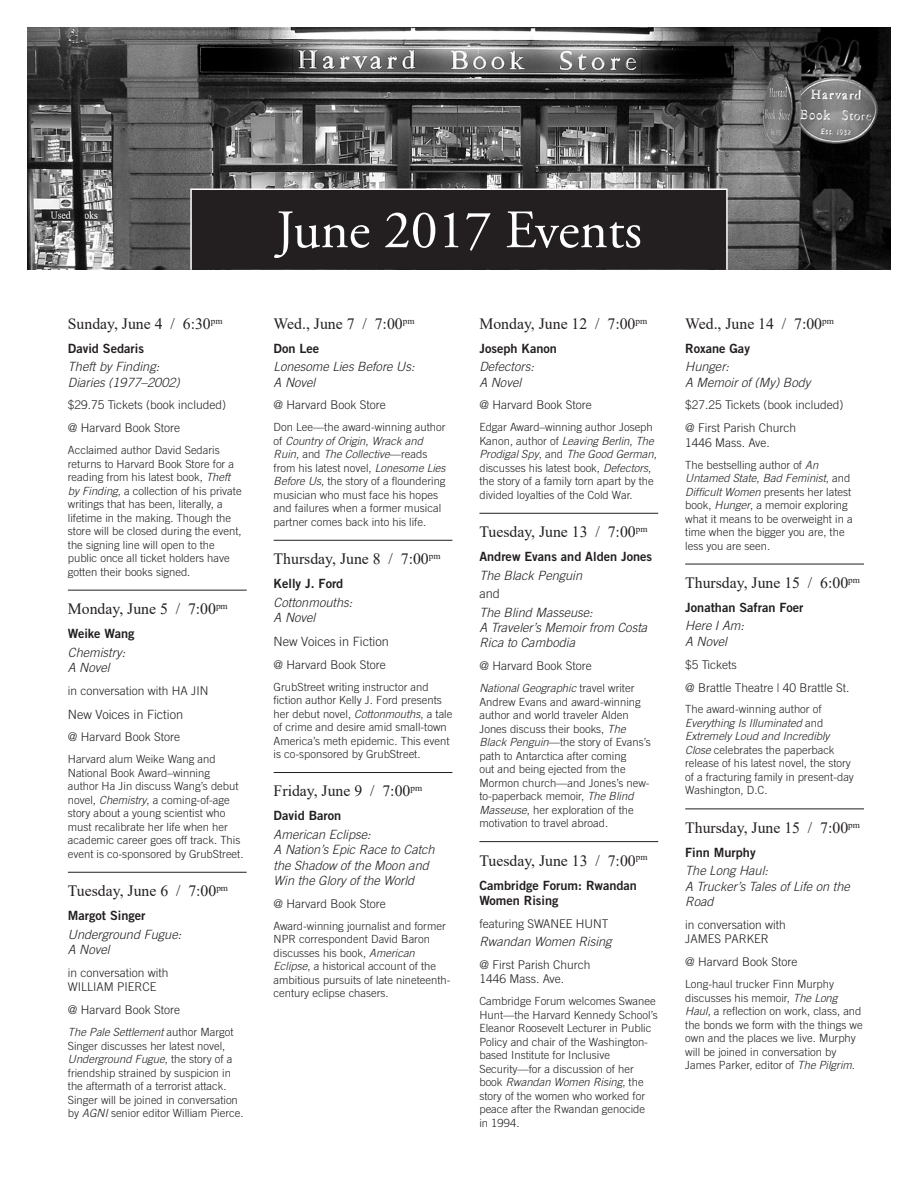
<style>
.page{position:relative;width:918px;height:1188px;background:#fff}
.page>*{position:absolute;margin:0;border:0;box-sizing:border-box;transform-origin:0 0}
.t1{font:54px "Adobe Garamond Pro";color:#fff}
.date_w__line{font:15.75px "Times New Roman";color:#231f20}
.date_no_line{font:15.75px "Times New Roman";color:#231f20}
.t2{font:italic 300 12.75px/15.3px "Trade Gothic LT Std";color:#231f20}
.name{font:12.75px/15.3px "Trade Gothic LT Std Bd 2";color:#231f20}
.location{font:300 12.75px "Trade Gothic LT Std";color:#231f20}
.location-2{font:300 12px/14.4px "Trade Gothic LT Std";color:#231f20}
.blurb{font:300 11.25px/13.5px "Trade Gothic LT Std";color:#231f20}
.s1{font-style:italic}
</style>
<div class="page">
<img style="left:27px;top:27px;width:864px;height:243px">
<div style="left:191px;top:189px;width:536px;height:81px;background:#231f20"></div>
<div style="left:190px;top:188px;width:538px;height:83px;border:2px solid #fff"></div>
<hr style="left:68px;top:590px;width:179px;height:1px;background:#231f20">
<hr style="left:68px;top:872px;width:179px;height:1px;background:#231f20">
<hr style="left:274px;top:540px;width:178px;height:1px;background:#231f20">
<hr style="left:274px;top:772px;width:178px;height:1px;background:#231f20">
<hr style="left:479px;top:513px;width:179px;height:1px;background:#231f20">
<hr style="left:479px;top:841px;width:179px;height:1px;background:#231f20">
<hr style="left:685px;top:564px;width:179px;height:1px;background:#231f20">
<hr style="left:685px;top:809px;width:179px;height:1px;background:#231f20">
<p class="date_no_line" style="left:68px;top:312px;width:156px">Sunday, June 4 / 6:30<sup>pm</sup></p>
<p class="name" style="left:68px;top:340px;width:78px">David Sedaris</p>
<p class="t2" style="left:68px;top:359px;width:113px">Theft by Finding:<br>Diaries (1977–2002)</p>
<p class="location-2" style="left:68px;top:398px;width:160px">$29.75 Tickets (book included)</p>
<p class="location-2" style="left:68px;top:421px;width:114px">@ Harvard Book Store</p>
<p class="blurb" style="left:68px;top:443px;width:175px">Acclaimed author David Sedaris returns to Harvard Book Store for a reading from his latest book, <span class="s1">Theft by Finding</span>, a collection of his private writings that has been, literally, a lifetime in the making. Though the store will be closed during the event, the signing line will open to the public once all ticket holders have gotten their books signed.</p>
<p class="date_w__line" style="left:68px;top:598px;width:161px">Monday, June 5 / 7:00<sup>pm</sup></p>
<p class="name" style="left:68px;top:626px;width:68px">Weike Wang</p>
<p class="t2" style="left:68px;top:645px;width:59px">Chemistry:<br>A Novel</p>
<p class="location-2" style="left:68px;top:683px;width:142px">in conversation with HA JIN</p>
<p class="location" style="left:68px;top:706px;width:117px">New Voices in Fiction</p>
<p class="location-2" style="left:68px;top:730px;width:114px">@ Harvard Book Store</p>
<p class="blurb" style="left:68px;top:752px;width:177px">Harvard alum Weike Wang and National Book Award–winning<br>author Ha Jin discuss Wang’s debut novel, <span class="s1">Chemistry</span>, a coming-of-age story about a young scientist who must recalibrate her life when her academic career goes off track. This event is co-sponsored by GrubStreet.</p>
<p class="date_w__line" style="left:68px;top:880px;width:162px">Tuesday, June 6 / 7:00<sup>pm</sup></p>
<p class="name" style="left:68px;top:908px;width:79px">Margot Singer</p>
<p class="t2" style="left:68px;top:927px;width:115px">Underground Fugue:<br>A Novel</p>
<p class="location-2" style="left:68px;top:965px;width:102px">in conversation with<br>WILLIAM PIERCE</p>
<p class="location-2" style="left:68px;top:1003px;width:114px">@ Harvard Book Store</p>
<p class="blurb" style="left:68px;top:1025px;width:177px"><span class="s1">The Pale Settlement</span> author Margot Singer discusses her latest novel, <span class="s1">Underground Fugue</span>, the story of a friendship strained by suspicion in the aftermath of a terrorist attack.<br>Singer will be joined in conversation by <span class="s1">AGNI</span> senior editor William Pierce.</p>
<p class="t1" style="left:276px;top:198px;width:367px">June 2017 Events</p>
<p class="date_no_line" style="left:274px;top:312px;width:142px">Wed., June 7 / 7:00<sup>pm</sup></p>
<p class="name" style="left:274px;top:340px;width:47px">Don Lee</p>
<p class="t2" style="left:274px;top:359px;width:142px">Lonesome Lies Before Us:<br>A Novel</p>
<p class="location-2" style="left:274px;top:398px;width:114px">@ Harvard Book Store</p>
<p class="blurb" style="left:274px;top:420px;width:173px">Don Lee—the award-winning author of <span class="s1">Country of Origin</span>, <span class="s1">Wrack and Ruin</span>, and <span class="s1">The Collective</span>—reads from his latest novel, <span class="s1">Lonesome Lies Before Us</span>, the story of a floundering musician who must face his hopes and failures when a former musical partner comes back into his life.</p>
<p class="date_w__line" style="left:274px;top:548px;width:168px">Thursday, June 8 / 7:00<sup>pm</sup></p>
<p class="name" style="left:274px;top:576px;width:71px">Kelly J. Ford</p>
<p class="t2" style="left:274px;top:595px;width:80px">Cottonmouths:<br>A Novel</p>
<p class="location" style="left:274px;top:634px;width:117px">New Voices in Fiction</p>
<p class="location-2" style="left:274px;top:657px;width:114px">@ Harvard Book Store</p>
<p class="blurb" style="left:274px;top:680px;width:180px">GrubStreet writing instructor and fiction author Kelly J. Ford presents her debut novel, <span class="s1">Cottonmouths</span>, a tale of crime and desire amid small-town America’s meth epidemic. This event is co-sponsored by GrubStreet.</p>
<p class="date_w__line" style="left:274px;top:780px;width:150px">Friday, June 9 / 7:00<sup>pm</sup></p>
<p class="name" style="left:274px;top:808px;width:69px">David Baron</p>
<p class="t2" style="left:274px;top:827px;width:163px">American Eclipse:<br>A Nation’s Epic Race to Catch the Shadow of the Moon and<br>Win the Glory of the World</p>
<p class="location-2" style="left:274px;top:896px;width:114px">@ Harvard Book Store</p>
<p class="blurb" style="left:274px;top:919px;width:178px">Award-winning journalist and former NPR correspondent David Baron discusses his book, <span class="s1">American Eclipse</span>, a historical account of the ambitious pursuits of late nineteenth&shy;century eclipse chasers.</p>
<p class="date_no_line" style="left:479px;top:312px;width:169px">Monday, June 12 / 7:00<sup>pm</sup></p>
<p class="name" style="left:479px;top:340px;width:79px">Joseph Kanon</p>
<p class="t2" style="left:479px;top:359px;width:56px">Defectors:<br>A Novel</p>
<p class="location-2" style="left:479px;top:398px;width:114px">@ Harvard Book Store</p>
<p class="blurb" style="left:479px;top:420px;width:179px">Edgar Award–winning author Joseph Kanon, author of <span class="s1">Leaving Berlin</span>, <span class="s1">The Prodigal Spy</span>, and <span class="s1">The Good German</span>, discusses his latest book, <span class="s1">Defectors</span>, the story of a family torn apart by the divided loyalties of the Cold War.</p>
<p class="date_w__line" style="left:479px;top:521px;width:170px">Tuesday, June 13 / 7:00<sup>pm</sup></p>
<p class="name" style="left:479px;top:549px;width:174px">Andrew Evans and Alden Jones</p>
<p class="t2" style="left:479px;top:568px;width:104px">The Black Penguin</p>
<p class="location" style="left:479px;top:586px;width:22px">and</p>
<p class="t2" style="left:479px;top:605px;width:169px">The Blind Masseuse:<br>A Traveler’s Memoir from Costa<br>Rica to Cambodia</p>
<p class="location-2" style="left:479px;top:659px;width:114px">@ Harvard Book Store</p>
<p class="blurb" style="left:479px;top:681px;width:173px"><span class="s1">National Geographic</span> travel writer<br>Andrew Evans and award-winning author and world traveler Alden<br>Jones discuss their books, <span class="s1">The<br>Black Penguin</span>—the story of Evans’s path to Antarctica after coming<br>out and being ejected from the<br>Mormon church—and Jones’s new&shy;to-paperback memoir, <span class="s1">The Blind<br>Masseuse</span>, her exploration of the motivation to travel abroad.</p>
<p class="date_w__line" style="left:479px;top:849px;width:170px">Tuesday, June 13 / 7:00<sup>pm</sup></p>
<p class="name" style="left:479px;top:877px;width:159px">Cambridge Forum: Rwandan<br>Women Rising</p>
<p class="location-2" style="left:479px;top:916px;width:131px">featuring SWANEE HUNT</p>
<p class="t2" style="left:479px;top:934px;width:134px">Rwandan Women Rising</p>
<p class="location-2" style="left:479px;top:957px;width:112px">@ First Parish Church<br>1446 Mass. Ave.</p>
<p class="blurb" style="left:479px;top:995px;width:180px">Cambridge Forum welcomes Swanee<br>Hunt—the Harvard Kennedy School’s<br>Eleanor Roosevelt Lecturer in Public<br>Policy and chair of the Washington&shy;based Institute for Inclusive<br>Security—for a discussion of her book <span class="s1">Rwandan Women Rising</span>, the story of the women who worked for peace after the Rwandan genocide<br>in 1994.</p>
<p class="date_no_line" style="left:685px;top:312px;width:150px">Wed., June 14 / 7:00<sup>pm</sup></p>
<p class="name" style="left:685px;top:340px;width:66px">Roxane Gay</p>
<p class="t2" style="left:685px;top:359px;width:127px">Hunger:<br>A Memoir of (My) Body</p>
<p class="location-2" style="left:685px;top:398px;width:160px">$27.25 Tickets (book included)</p>
<p class="location-2" style="left:685px;top:421px;width:112px">@ First Parish Church<br>1446 Mass. Ave.</p>
<p class="blurb" style="left:685px;top:458px;width:169px">The bestselling author of <span class="s1">An<br>Untamed State</span>, <span class="s1">Bad Feminist</span>, and<br><span class="s1">Difficult Women</span> presents her latest book, <span class="s1">Hunger</span>, a memoir exploring what it means to be overweight in a time when the bigger you are, the less you are seen.</p>
<p class="date_w__line" style="left:685px;top:572px;width:176px">Thursday, June 15 / 6:00<sup>pm</sup></p>
<p class="name" style="left:685px;top:600px;width:120px">Jonathan Safran Foer</p>
<p class="t2" style="left:685px;top:619px;width:60px">Here I Am:<br>A Novel</p>
<p class="location-2" style="left:685px;top:657px;width:53px">$5 Tickets</p>
<p class="location-2" style="left:685px;top:680px;width:166px">@ Brattle Theatre | 40 Brattle St.</p>
<p class="blurb" style="left:685px;top:703px;width:170px">The award-winning author of<br><span class="s1">Everything Is Illuminated</span> and<br><span class="s1">Extremely Loud and Incredibly<br>Close</span> celebrates the paperback release of his latest novel, the story of a fracturing family in present-day<br>Washington, D.C.</p>
<p class="date_w__line" style="left:685px;top:816px;width:176px">Thursday, June 15 / 7:00<sup>pm</sup></p>
<p class="name" style="left:685px;top:844px;width:72px">Finn Murphy</p>
<p class="t2" style="left:685px;top:863px;width:166px">The Long Haul:<br>A Trucker’s Tales of Life on the<br>Road</p>
<p class="location-2" style="left:685px;top:917px;width:102px">in conversation with<br>JAMES PARKER</p>
<p class="location-2" style="left:685px;top:954px;width:114px">@ Harvard Book Store</p>
<p class="blurb" style="left:685px;top:977px;width:179px">Long-haul trucker Finn Murphy discusses his memoir, <span class="s1">The Long Haul</span>, a reflection on work, class, and the bonds we form with the things we own and the places we live. Murphy will be joined in conversation by James Parker, editor of <span class="s1">The Pilgrim</span>.</p>
</div>
